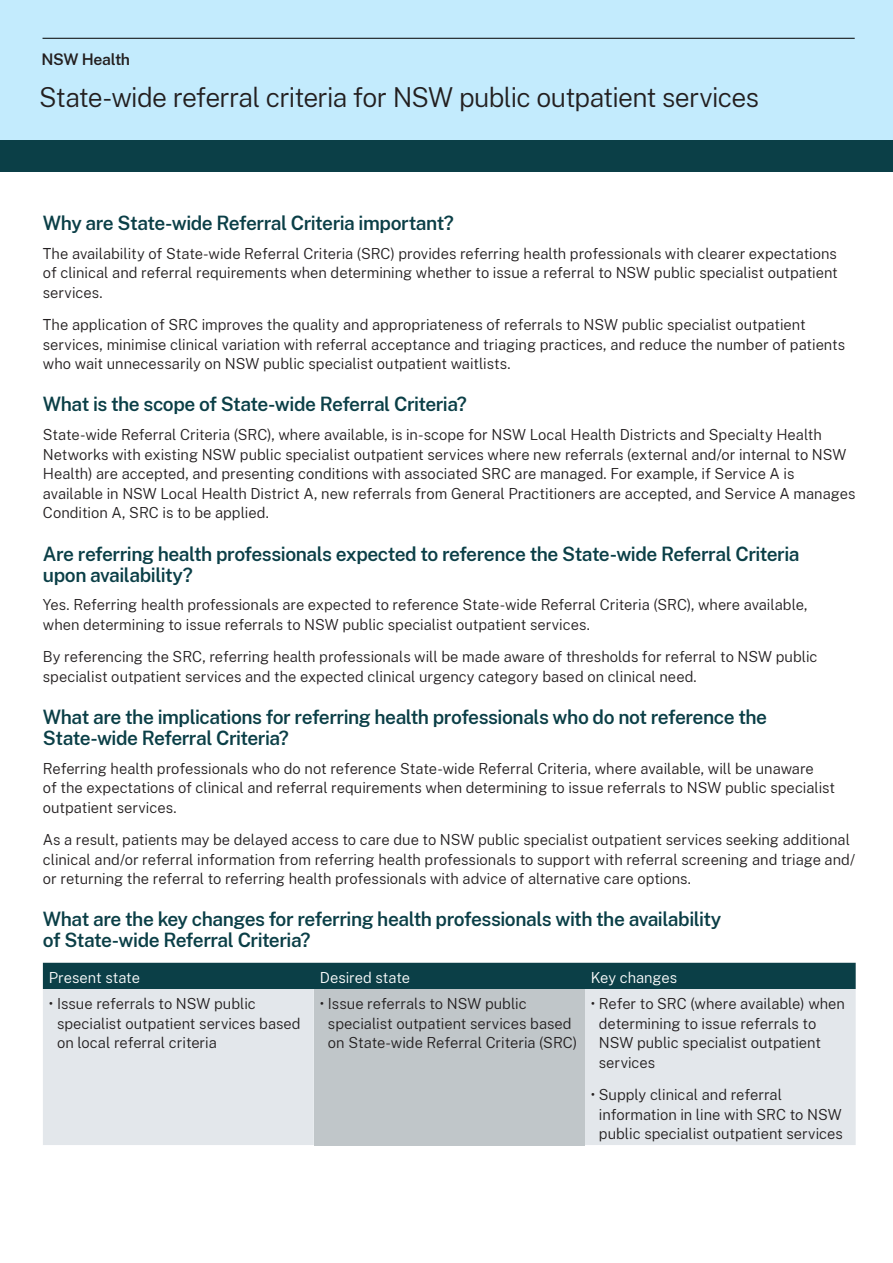
<style>
.page{position:relative;width:893px;height:1263px;background:#fff}
.page>*{position:absolute;margin:0;border:0;box-sizing:border-box;transform-origin:0 0}
.body{font:300 27px "Public Sans";letter-spacing:-.025em;color:#231f20}
._1_1_Heading_2{font:600 19.5px/21px "Public Sans";letter-spacing:-.025em;color:#0b3f47}
.Main_page_header{font:600 15.75px "Public Sans";letter-spacing:-.02em;color:#231f20}
._3_0_Body{font:300 15px/19.5px "Public Sans";color:#231f20}
._3_0_Body-2{font:300 15px "Public Sans";color:#fff}
</style>
<div class="page">
<div style="left:0;top:0;width:893px;height:171px;background:#0b3f47"></div>
<div style="left:43px;top:963px;width:813px;height:26px;background:#0b3f47"></div>
<div style="left:43px;top:989px;width:813px;height:156px;background:#e3e7eb"></div>
<div style="left:314px;top:989px;width:271px;height:156px;background:#c0c6c9"></div>
<div style="left:0;top:0;width:893px;height:139px;background:#c3ebfd"></div>
<hr style="left:43px;top:38px;width:812px;height:1px;background:#000">
<p class="Main_page_header" style="left:42px;top:48px;width:90px">NSW Health</p>
<p class="body" style="left:39px;top:78px;width:721px">State-wide referral criteria for NSW public outpatient services</p>
<p class="_1_1_Heading_2" style="left:43px;top:211px;width:413px">Why are State-wide Referral Criteria important?</p>
<p class="_3_0_Body" style="left:43px;top:243px;width:796px;text-align:justify">The availability of State-wide Referral Criteria (SRC) provides referring health professionals with clearer expectations of clinical and referral requirements when determining whether to issue a referral to NSW public specialist outpatient services.</p>
<p class="_3_0_Body" style="left:43px;top:314px;width:804px">The application of SRC improves the quality and appropriateness of referrals to NSW public specialist outpatient services, minimise clinical variation with referral acceptance and triaging practices, and reduce the number of patients who wait unnecessarily on NSW public specialist outpatient waitlists.</p>
<p class="_1_1_Heading_2" style="left:43px;top:393px;width:425px">What is the scope of State-wide Referral Criteria?</p>
<p class="_3_0_Body" style="left:43px;top:424px;width:814px">State-wide Referral Criteria (SRC), where available, is in-scope for NSW Local Health Districts and Specialty Health Networks with existing NSW public specialist outpatient services where new referrals (external and/or internal to NSW Health) are accepted, and presenting conditions with associated SRC are managed. For example, if Service A is available in NSW Local Health District A, new referrals from General Practitioners are accepted, and Service A manages Condition A, SRC is to be applied.</p>
<p class="_1_1_Heading_2" style="left:43px;top:542px;width:758px">Are referring health professionals expected to reference the State-wide Referral Criteria upon availability?</p>
<p class="_3_0_Body" style="left:43px;top:595px;width:766px">Yes. Referring health professionals are expected to reference State-wide Referral Criteria (SRC), where available, when determining to issue referrals to NSW public specialist outpatient services.</p>
<p class="_3_0_Body" style="left:43px;top:646px;width:776px">By referencing the SRC, referring health professionals will be made aware of thresholds for referral to NSW public specialist outpatient services and the expected clinical urgency category based on clinical need.</p>
<p class="_1_1_Heading_2" style="left:43px;top:705px;width:726px">What are the implications for referring health professionals who do not reference the<br>State-wide Referral Criteria?</p>
<p class="_3_0_Body" style="left:43px;top:758px;width:794px">Referring health professionals who do not reference State-wide Referral Criteria, where available, will be unaware<br>of the expectations of clinical and referral requirements when determining to issue referrals to NSW public specialist outpatient services.</p>
<p class="_3_0_Body" style="left:43px;top:829px;width:814px">As a result, patients may be delayed access to care due to NSW public specialist outpatient services seeking additional clinical and/or referral information from referring health professionals to support with referral screening and triage and/ or returning the referral to referring health professionals with advice of alternative care options.</p>
<p class="_1_1_Heading_2" style="left:43px;top:908px;width:680px">What are the key changes for referring health professionals with the availability of State-wide Referral Criteria?</p>
<p class="_3_0_Body-2" style="left:49px;top:967px;width:93px">Present state</p>
<p class="_3_0_Body-2" style="left:320px;top:967px;width:92px">Desired state</p>
<p class="_3_0_Body-2" style="left:591px;top:967px;width:88px">Key changes</p>
<p class="_3_0_Body" style="left:57px;top:993px;width:245px;text-indent:-8px">• Issue referrals to NSW public specialist outpatient services based on local referral criteria</p>
<p class="_3_0_Body" style="left:328px;top:993px;width:251px;text-indent:-8px">• Issue referrals to NSW public specialist outpatient services based on State-wide Referral Criteria (SRC)</p>
<p class="_3_0_Body" style="left:599px;top:993px;width:248px;text-indent:-8px">• Refer to SRC (where available) when determining to issue referrals to<br>NSW public specialist outpatient services</p>
<p class="_3_0_Body" style="left:599px;top:1084px;width:246px;text-indent:-8px">• Supply clinical and referral information in line with SRC to NSW public specialist outpatient services</p>
</div>
